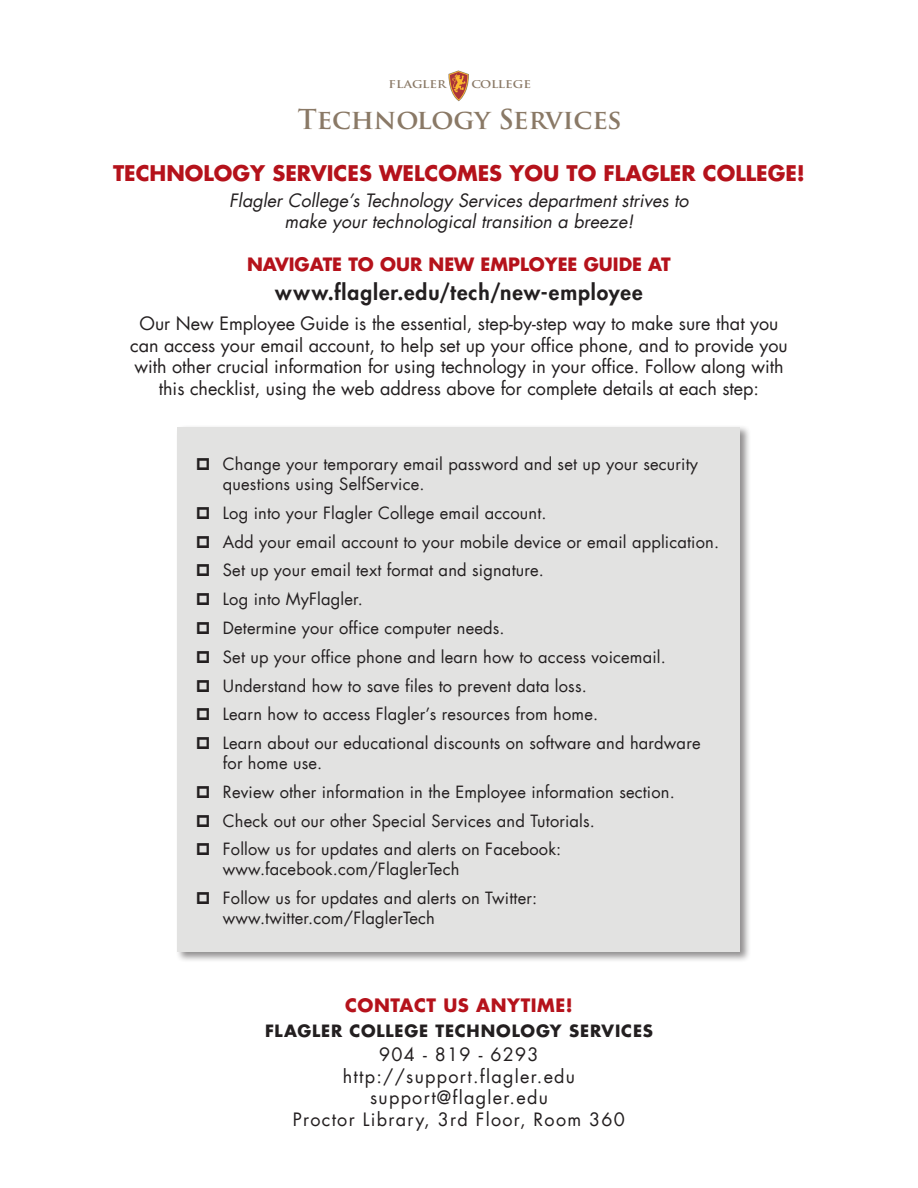
<style>
.page{position:relative;width:918px;height:1188px;background:#fff}
.page>*{position:absolute;margin:0;border:0;box-sizing:border-box;transform-origin:0 0}
.t1{font:700 26.7px "Trajan Pro";letter-spacing:-.005em;color:#8a7966}
.Welcome_Message{font:700 21px "Futura Std";color:#b5121b}
.Body_guide_link{font:800 21px "Futura Std";letter-spacing:.045em;color:#231f20}
.Body{font:18px/21.6px "Futura LT";color:#231f20;text-align:center}
.Sub_message{font:italic 18px/21.6px "Futura LT";color:#231f20;text-align:center}
.Contact_-_Info{font:18px "Futura LT";letter-spacing:.07em;color:#231f20}
.navigate{font:700 18px "Futura LT";color:#b5121b}
.Contact_Us{font:700 18px "Futura Std";letter-spacing:.03em;color:#b5121b}
.t2{font:16.5px/19.8px "Futura LT";letter-spacing:.01em;color:#231f20}
.Contact_-_Dept{font:700 16.5px "Futura Std";letter-spacing:.05em;color:#231f20}
.t3{font:700 10.5px "Trajan Pro";color:#8a7966;scale:1.15 1}
</style>
<div class="page">
<div style="left:176px;top:425px;width:575px;height:538px;background:#231f20;opacity:.5"></div>
<div style="left:178px;top:427px;width:562px;height:525px;background:#e2e2e1"></div>
<svg style="left:448px;top:70px;width:21px;height:31px"></svg>
<p class="t3" style="left:389px;top:78px;width:52px">FLAGLER</p>
<p class="t3" style="left:471px;top:78px;width:53px">COLLEGE</p>
<h1 class="t1" style="left:298px;top:102px;width:325px">Technology Services</h1>
<p class="Welcome_Message" style="left:113px;top:159px;width:693px">TECHNOLOGY SERVICES WELCOMES YOU TO FLAGLER COLLEGE!</p>
<p class="Sub_message" style="left:229px;top:189px;width:461px">Flagler College’s Technology Services department strives to make your technological transition a breeze!</p>
<p class="navigate" style="left:247px;top:253px;width:425px">NAVIGATE TO OUR NEW EMPLOYEE GUIDE AT</p>
<p class="Body_guide_link" style="left:275px;top:279px;width:369px">www.flagler.edu/tech/new-employee</p>
<p class="Body" style="left:130px;top:313px;width:659px">Our New Employee Guide is the essential, step-by-step way to make sure that you can access your email account, to help set up your office phone, and to provide you with other crucial information for using technology in your office. Follow along with this checklist, using the web address above for complete details at each step:</p>
<p class="t2" style="left:223px;top:454px;width:477px">Change your temporary email password and set up your security questions using SelfService.</p>
<p class="t2" style="left:223px;top:503px;width:325px">Log into your Flagler College email account.</p>
<p class="t2" style="left:223px;top:532px;width:498px">Add your email account to your mobile device or email application.</p>
<p class="t2" style="left:223px;top:561px;width:323px">Set up your email text format and signature.</p>
<p class="t2" style="left:223px;top:589px;width:142px">Log into MyFlagler.</p>
<p class="t2" style="left:223px;top:618px;width:283px">Determine your office computer needs.</p>
<p class="t2" style="left:223px;top:647px;width:445px">Set up your office phone and learn how to access voicemail.</p>
<p class="t2" style="left:223px;top:676px;width:365px">Understand how to save files to prevent data loss.</p>
<p class="t2" style="left:223px;top:705px;width:377px">Learn how to access Flagler’s resources from home.</p>
<p class="t2" style="left:223px;top:733px;width:479px">Learn about our educational discounts on software and hardware for home use.</p>
<p class="t2" style="left:223px;top:782px;width:453px">Review other information in the Employee information section.</p>
<p class="t2" style="left:223px;top:811px;width:374px">Check out our other Special Services and Tutorials.</p>
<p class="t2" style="left:223px;top:840px;width:340px">Follow us for updates and alerts on Facebook: www.facebook.com/FlaglerTech</p>
<p class="t2" style="left:223px;top:888px;width:316px">Follow us for updates and alerts on Twitter: www.twitter.com/FlaglerTech</p>
<p class="Contact_Us" style="left:345px;top:994px;width:229px">CONTACT US ANYTIME!</p>
<p class="Contact_-_Dept" style="left:265px;top:1019px;width:389px">FLAGLER COLLEGE TECHNOLOGY SERVICES</p>
<p class="Contact_-_Info" style="left:379px;top:1043px;width:161px">904 - 819 - 6293</p>
<p class="Contact_-_Info" style="left:343px;top:1065px;width:234px">http://support.flagler.edu</p>
<p class="Contact_-_Info" style="left:370px;top:1086px;width:179px">support@flagler.edu</p>
<p class="Contact_-_Info" style="left:293px;top:1108px;width:334px">Proctor Library, 3rd Floor, Room 360</p>
</div>
